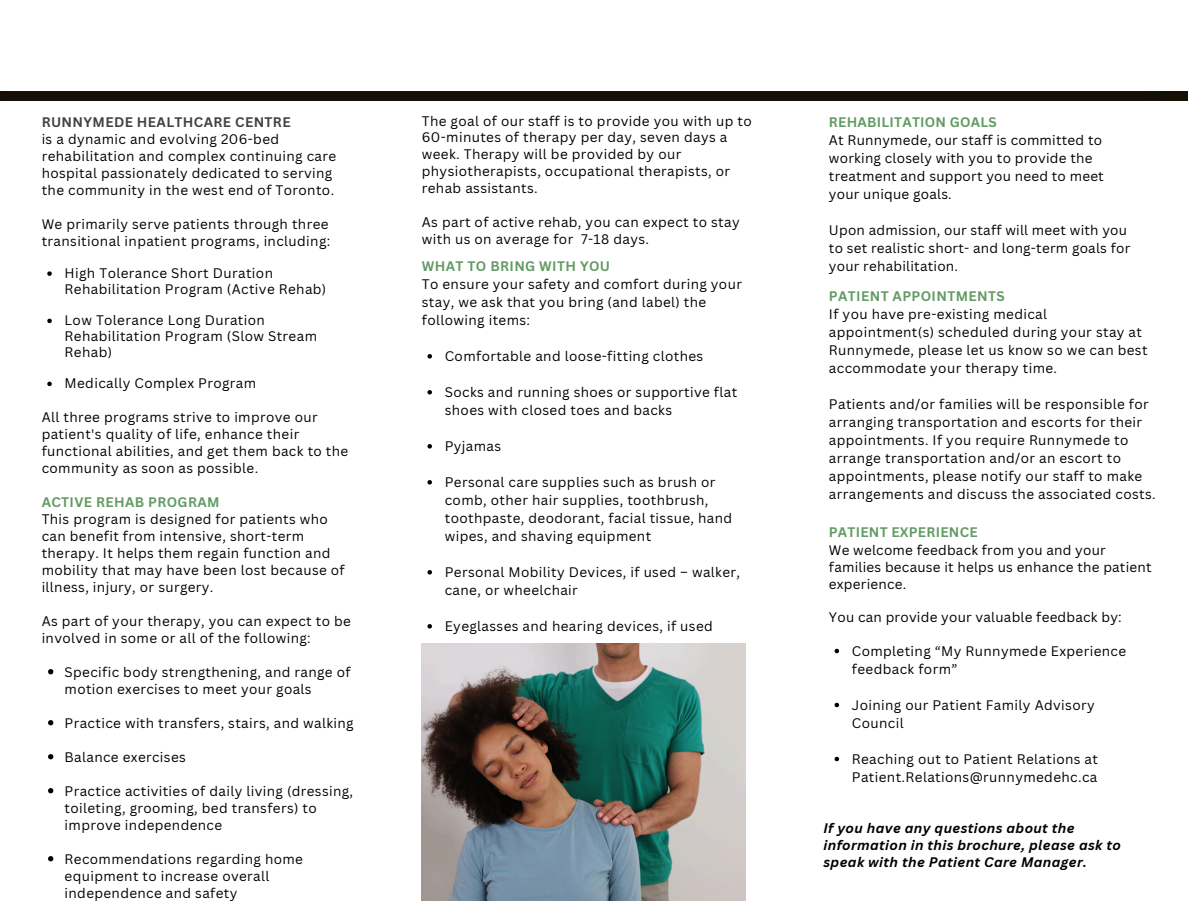
<style>
.page{position:relative;width:1188px;height:918px;background:#fff}
.page>*{position:absolute;margin:0;border:0;box-sizing:border-box;transform-origin:0 0}
.t1{font:13.5px/18px "Canva Sans";letter-spacing:.03em;color:#000}
.t2{font:italic 700 13.5px/16.8px "Canva Sans";letter-spacing:.03em;color:#000}
.t3{font:700 13.5px "Canva Sans";letter-spacing:.03em;color:#639a64}
.t4{font:700 13.5px "Canva Sans";letter-spacing:.03em;color:#424242}
</style>
<div class="page">
<div style="left:0;top:92px;width:1188px;height:8px;background:#150f06"></div>
<img style="left:422px;top:643px;width:324px;height:258px">
<svg style="left:427px;top:354px;width:5px;height:5px"></svg>
<svg style="left:427px;top:390px;width:5px;height:5px"></svg>
<svg style="left:427px;top:444px;width:5px;height:5px"></svg>
<svg style="left:427px;top:480px;width:5px;height:5px"></svg>
<svg style="left:427px;top:570px;width:5px;height:5px"></svg>
<svg style="left:427px;top:624px;width:5px;height:5px"></svg>
<svg style="left:835px;top:649px;width:4px;height:4px"></svg>
<svg style="left:835px;top:703px;width:4px;height:4px"></svg>
<svg style="left:835px;top:757px;width:4px;height:4px"></svg>
<svg style="left:48px;top:669px;width:5px;height:5px"></svg>
<svg style="left:48px;top:720px;width:5px;height:5px"></svg>
<svg style="left:48px;top:754px;width:5px;height:5px"></svg>
<svg style="left:48px;top:788px;width:5px;height:5px"></svg>
<svg style="left:48px;top:856px;width:5px;height:5px"></svg>
<svg style="left:47px;top:271px;width:5px;height:5px"></svg>
<svg style="left:47px;top:319px;width:5px;height:4px"></svg>
<svg style="left:47px;top:382px;width:5px;height:4px"></svg>
<p class="t4" style="left:42px;top:113px;width:250px">RUNNYMEDE HEALTHCARE CENTRE</p>
<p class="t1" style="left:42px;top:131px;width:296px;line-height:16.8px">is a dynamic and evolving 206-bed rehabilitation and complex continuing care hospital passionately dedicated to serving the community in the west end of Toronto.</p>
<p class="t1" style="left:42px;top:215px;width:290px;line-height:16.8px">We primarily serve patients through three transitional inpatient programs, including:</p>
<p class="t1" style="left:65px;top:265px;width:263px;line-height:15.8px">High Tolerance Short Duration<br>Rehabilitation Program (Active Rehab)</p>
<p class="t1" style="left:65px;top:312px;width:254px;line-height:15.8px">Low Tolerance Long Duration<br>Rehabilitation Program (Slow Stream<br>Rehab)</p>
<p class="t1" style="left:65px;top:374px;width:193px">Medically Complex Program</p>
<p class="t1" style="left:42px;top:409px;width:308px;line-height:16.8px">All three programs strive to improve our patient's quality of life, enhance their functional abilities, and get them back to the community as soon as possible.</p>
<p class="t3" style="left:42px;top:492px;width:179px">ACTIVE REHAB PROGRAM</p>
<p class="t1" style="left:42px;top:510px;width:305px;line-height:17px">This program is designed for patients who can benefit from intensive, short-term therapy. It helps them regain function and mobility that may have been lost because of illness, injury, or surgery.</p>
<p class="t1" style="left:42px;top:612px;width:311px;line-height:17px">As part of your therapy, you can expect to be involved in some or all of the following:</p>
<p class="t1" style="left:65px;top:663px;width:287px;line-height:17px">Specific body strengthening, and range of motion exercises to meet your goals</p>
<p class="t1" style="left:65px;top:713px;width:291px">Practice with transfers, stairs, and walking</p>
<p class="t1" style="left:65px;top:747px;width:123px">Balance exercises</p>
<p class="t1" style="left:65px;top:782px;width:290px;line-height:17px">Practice activities of daily living (dressing, toileting, grooming, bed transfers) to improve independence</p>
<p class="t1" style="left:65px;top:850px;width:240px;line-height:17px">Recommendations regarding home equipment to increase overall independence and safety</p>
<p class="t1" style="left:422px;top:112px;width:331px;line-height:16.8px">The goal of our staff is to provide you with up to 60-minutes of therapy per day, seven days a week. Therapy will be provided by our physiotherapists, occupational therapists, or rehab assistants.</p>
<p class="t1" style="left:422px;top:213px;width:319px;line-height:16.8px">As part of active rehab, you can expect to stay with us on average for 7-18 days.</p>
<p class="t3" style="left:422px;top:256px;width:190px">WHAT TO BRING WITH YOU</p>
<p class="t1" style="left:422px;top:275px;width:322px">To ensure your safety and comfort during your stay, we ask that you bring (and label) the following items:</p>
<p class="t1" style="left:445px;top:347px;width:260px">Comfortable and loose-fitting clothes</p>
<p class="t1" style="left:445px;top:383px;width:294px">Socks and running shoes or supportive flat shoes with closed toes and backs</p>
<p class="t1" style="left:445px;top:437px;width:58px">Pyjamas</p>
<p class="t1" style="left:445px;top:473px;width:289px">Personal care supplies such as brush or comb, other hair supplies, toothbrush, toothpaste, deodorant, facial tissue, hand wipes, and shaving equipment</p>
<p class="t1" style="left:445px;top:563px;width:297px">Personal Mobility Devices, if used – walker, cane, or wheelchair</p>
<p class="t1" style="left:445px;top:617px;width:270px">Eyeglasses and hearing devices, if used</p>
<p class="t3" style="left:829px;top:112px;width:169px">REHABILITATION GOALS</p>
<p class="t1" style="left:829px;top:131px;width:276px">At Runnymede, our staff is committed to working closely with you to provide the treatment and support you need to meet your unique goals.</p>
<p class="t1" style="left:829px;top:221px;width:303px">Upon admission, our staff will meet with you to set realistic short- and long-term goals for your rehabilitation.</p>
<p class="t3" style="left:829px;top:286px;width:177px">PATIENT APPOINTMENTS</p>
<p class="t1" style="left:829px;top:305px;width:320px">If you have pre-existing medical appointment(s) scheduled during your stay at Runnymede, please let us know so we can best accommodate your therapy time.</p>
<p class="t1" style="left:829px;top:395px;width:328px">Patients and/or families will be responsible for arranging transportation and escorts for their appointments. If you require Runnymede to arrange transportation and/or an escort to appointments, please notify our staff to make arrangements and discuss the associated costs.</p>
<p class="t3" style="left:829px;top:522px;width:150px">PATIENT EXPERIENCE</p>
<h1 class="t1" style="left:829px;top:541px;width:324px;line-height:16.8px">We welcome feedback from you and your families because it helps us enhance the patient experience.</h1>
<p class="t1" style="left:829px;top:608px;width:294px">You can provide your valuable feedback by:</p>
<p class="t1" style="left:852px;top:641px;width:276px">Completing “My Runnymede Experience feedback form”</p>
<p class="t1" style="left:852px;top:695px;width:244px">Joining our Patient Family Advisory<br>Council</p>
<p class="t1" style="left:852px;top:749px;width:248px">Reaching out to Patient Relations at<br>Patient.Relations@runnymedehc.ca</p>
<p class="t2" style="left:824px;top:820px;width:299px">If you have any questions about the information in this brochure, please ask to speak with the Patient Care Manager.</p>
</div>
